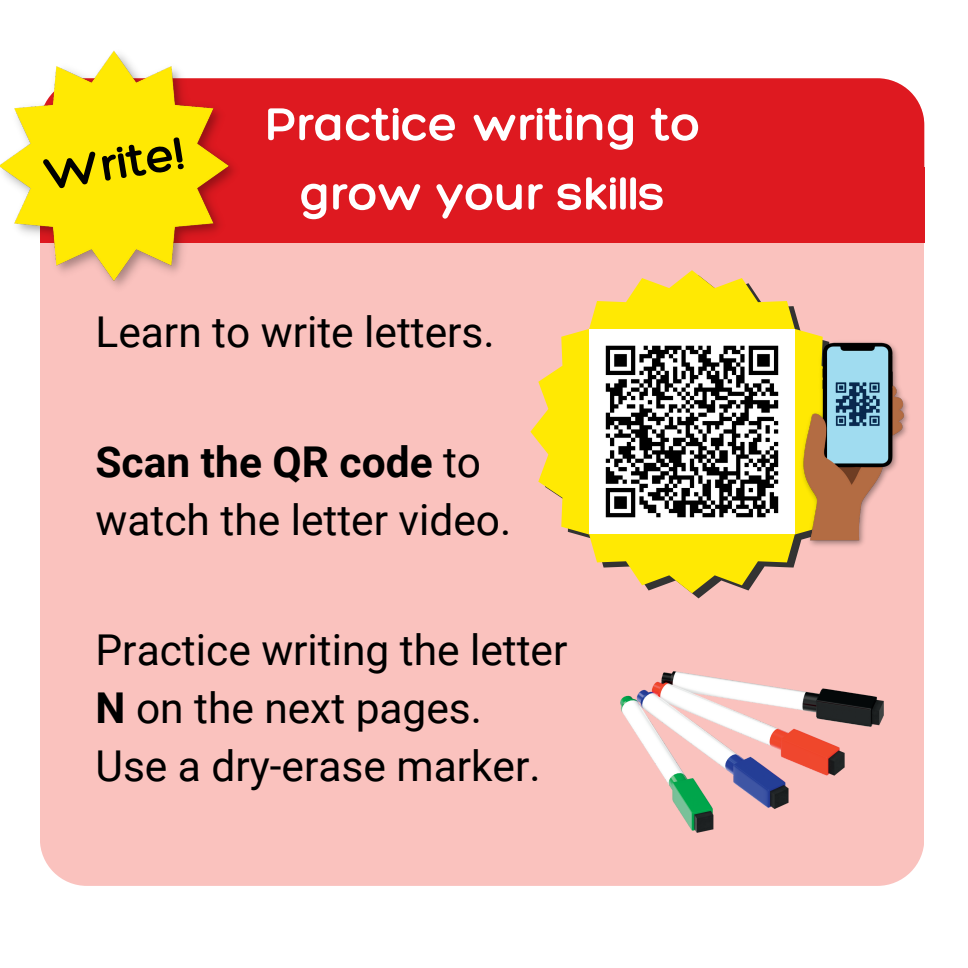
<style>
.page{position:relative;width:968px;height:968px;background:#fff}
.page>*{position:absolute;margin:0;border:0;box-sizing:border-box;transform-origin:0 0}
.t1{font:300 50px "Hero";color:#fff}
.t2{font:300 48.75px "Hero";color:#000}
.t3{font:42.5px/58px "Roboto";color:#000}
.s1{font-weight:700}
</style>
<div class="page">
<div style="left:40px;top:243px;width:883px;height:642px;background:#fac2be"></div>
<div style="left:241px;top:78px;width:683px;height:89px;background:#de1920"></div>
<div style="left:40px;top:167px;width:884px;height:76px;background:#de1920"></div>
<img style="left:0;top:50px;width:241px;height:244px">
<div style="left:537px;top:275px;width:323px;height:323px;background:#fac2be"></div>
<svg style="left:530px;top:270px;width:323px;height:323px;background:#f7d163"></svg>
<img style="left:590px;top:329px;width:204px;height:205px">
<img style="left:797px;top:330px;width:116px;height:228px">
<img style="left:620px;top:671px;width:263px;height:161px">
<p class="t2" style="left:40px;top:144px;width:143px;rotate:-9deg">Write!</p>
<h2 class="t1" style="left:265px;top:93px;width:436px">Practice writing to</h2>
<h2 class="t1" style="left:300px;top:162px;width:367px">grow your skills</h2>
<p class="t3" style="left:95px;top:304px;width:400px">Learn to write letters.</p>
<p class="t3" style="left:95px;top:433px;width:417px"><span class="s1">Scan the QR code</span> to watch the letter video.</p>
<p class="t3" style="left:95px;top:621px;width:473px">Practice writing the letter<br><span class="s1">N</span> on the next pages.<br>Use a dry-erase marker.</p>
</div>
